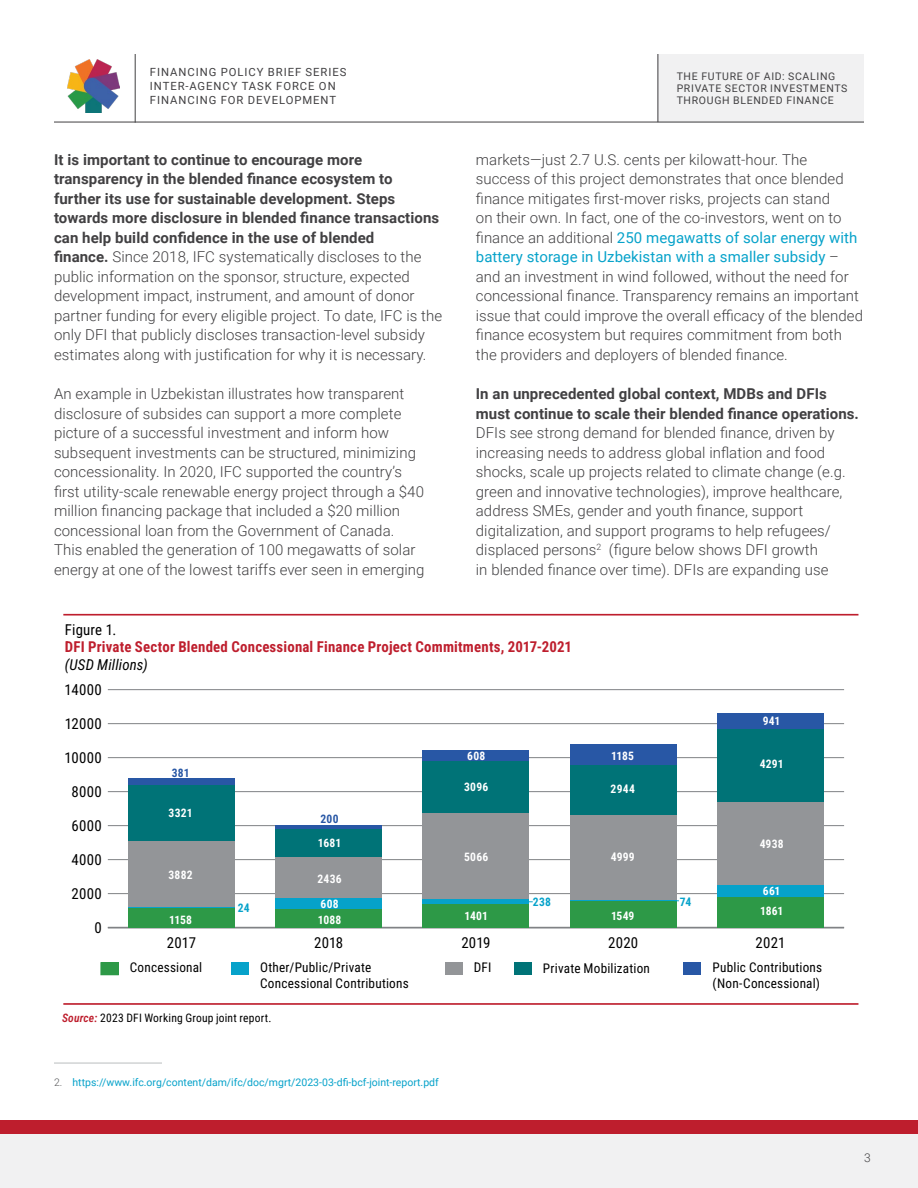
<style>
.page{position:relative;width:918px;height:1188px;background:#fff}
.page>*{position:absolute;margin:0;border:0;box-sizing:border-box;transform-origin:0 0}
.t1{font:300 15px/19.5px "Roboto";letter-spacing:.005em;color:#414042}
.t2{font:700 15px/19.5px "Roboto";letter-spacing:.005em;color:#414042}
.t3{font:700 14.85px "Roboto Condensed";letter-spacing:.015em;color:#be1e2d}
.t4{font:14.85px "Roboto Condensed";letter-spacing:.015em;color:#000}
.t5{font:italic 14.85px "Roboto Condensed";letter-spacing:.01em;color:#000}
.t6{font:13.2px/15.9px "Roboto Condensed";letter-spacing:.015em;color:#000}
.t7{font:300 12px "Roboto";color:#414042}
.t8{font:700 11.55px/25.2px "Roboto Condensed";letter-spacing:.02em;color:#fff}
.t9{font:11.55px "Roboto Condensed";letter-spacing:.02em;color:#000}
.t10{font:700 11.55px "Roboto Condensed";letter-spacing:.02em;color:#06a2ca}
.t11{font:700 11.55px "Roboto Condensed";letter-spacing:.02em;color:#2857a5}
.t12{font:11.25px/13.5px "Roboto";letter-spacing:.085em;color:#414042}
.t13{font:10.5px "Roboto";color:#06a2ca}
.t14{font:10.5px/12px "Roboto";letter-spacing:.065em;color:#414042}
.s1{font-weight:700}
.s2{font-weight:400;color:#06a2ca}
.s3{font-weight:600;font-style:italic;color:#be1e2d}
.s4{font-weight:300;color:#58595b}
</style>
<div class="page">
<div style="left:0;top:1134px;width:918px;height:54px;background:#f1f1f2"></div>
<div style="left:0;top:1120px;width:457px;height:14px;background:#be1e2d"></div>
<div style="left:457px;top:1120px;width:461px;height:14px;background:#be1e2d"></div>
<div style="left:658px;top:54px;width:206px;height:68px;background:#f1f1f2"></div>
<hr style="left:658px;top:54px;width:1px;height:68px;background:#414042">
<hr style="left:54px;top:1062px;width:108px;height:2px;background:#d1d3d4">
<img style="left:68px;top:59px;width:52px;height:54px">
<hr style="left:54px;top:122px;width:810px;height:1px;background:#414042">
<hr style="left:135px;top:54px;width:1px;height:69px;background:#414042">
<hr style="left:63px;top:614px;width:795px;height:2px;background:#be1e2d">
<hr style="left:63px;top:1003px;width:795px;height:2px;background:#be1e2d">
<hr style="left:108px;top:927px;width:736px;height:1px;background:#808285">
<hr style="left:108px;top:893px;width:736px;height:1px;background:#808285">
<hr style="left:108px;top:859px;width:736px;height:1px;background:#808285">
<hr style="left:108px;top:825px;width:736px;height:1px;background:#808285">
<hr style="left:108px;top:791px;width:736px;height:1px;background:#808285">
<hr style="left:108px;top:757px;width:736px;height:1px;background:#808285">
<hr style="left:108px;top:723px;width:736px;height:1px;background:#808285">
<hr style="left:108px;top:689px;width:736px;height:1px;background:#808285">
<div style="left:683px;top:963px;width:17px;height:12px;background:#2857a5"></div>
<div style="left:128px;top:779px;width:106px;height:6px;background:#2857a5"></div>
<hr style="left:276px;top:825px;width:106px;height:4px;background:#2857a5">
<div style="left:423px;top:751px;width:106px;height:10px;background:#2857a5"></div>
<div style="left:570px;top:745px;width:106px;height:20px;background:#2857a5"></div>
<div style="left:717px;top:713px;width:106px;height:16px;background:#2857a5"></div>
<div style="left:514px;top:963px;width:17px;height:12px;background:#007377"></div>
<div style="left:128px;top:785px;width:106px;height:57px;background:#007377"></div>
<div style="left:276px;top:829px;width:106px;height:28px;background:#007377"></div>
<div style="left:423px;top:761px;width:106px;height:53px;background:#007377"></div>
<div style="left:570px;top:765px;width:106px;height:50px;background:#007377"></div>
<div style="left:717px;top:729px;width:106px;height:73px;background:#007377"></div>
<div style="left:445px;top:963px;width:17px;height:12px;background:#939598"></div>
<div style="left:128px;top:842px;width:106px;height:65px;background:#939598"></div>
<div style="left:276px;top:857px;width:106px;height:42px;background:#939598"></div>
<div style="left:423px;top:814px;width:106px;height:86px;background:#939598"></div>
<div style="left:570px;top:815px;width:106px;height:85px;background:#939598"></div>
<div style="left:717px;top:802px;width:106px;height:84px;background:#939598"></div>
<div style="left:231px;top:963px;width:18px;height:12px;background:#06a2ca"></div>
<hr style="left:128px;top:907px;width:106px;height:1px;background:#06a2ca">
<div style="left:276px;top:899px;width:106px;height:10px;background:#06a2ca"></div>
<hr style="left:423px;top:900px;width:106px;height:4px;background:#06a2ca">
<hr style="left:570px;top:900px;width:106px;height:1px;background:#06a2ca">
<div style="left:717px;top:886px;width:106px;height:11px;background:#06a2ca"></div>
<div style="left:101px;top:963px;width:17px;height:12px;background:#2d9947"></div>
<div style="left:101px;top:962px;width:18px;height:13px;border:1px solid #2d9947"></div>
<div style="left:128px;top:908px;width:106px;height:20px;background:#2d9947"></div>
<div style="left:276px;top:909px;width:106px;height:19px;background:#2d9947"></div>
<div style="left:423px;top:904px;width:106px;height:24px;background:#2d9947"></div>
<div style="left:570px;top:901px;width:106px;height:27px;background:#2d9947"></div>
<div style="left:717px;top:897px;width:106px;height:31px;background:#2d9947"></div>
<p class="t12" style="left:150px;top:65px;width:198px">FINANCING POLICY BRIEF SERIES<br>INTER-AGENCY TASK FORCE ON<br>FINANCING FOR DEVELOPMENT</p>
<p class="t1" style="left:54px;top:149px;width:390px"><span class="s1">It is important to continue to encourage more transparency in the blended finance ecosystem to further its use for sustainable development. Steps towards more disclosure in blended finance transactions can help build confidence in the use of blended<br>finance.</span> Since 2018, IFC systematically discloses to the public information on the sponsor, structure, expected development impact, instrument, and amount of donor partner funding for every eligible project. To date, IFC is the only DFI that publicly discloses transaction-level subsidy estimates along with justification for why it is necessary.</p>
<p class="t1" style="left:54px;top:384px;width:372px">An example in Uzbekistan illustrates how transparent disclosure of subsides can support a more complete picture of a successful investment and inform how subsequent investments can be structured, minimizing concessionality. In 2020, IFC supported the country’s first utility-scale renewable energy project through a $40 million financing package that included a $20 million concessional loan from the Government of Canada.<br>This enabled the generation of 100 megawatts of solar energy at one of the lowest tariffs ever seen in emerging</p>
<p class="t14" style="left:677px;top:70px;width:172px">THE FUTURE OF AID: SCALING<br>PRIVATE SECTOR INVESTMENTS<br>THROUGH BLENDED FINANCE</p>
<p class="t1" style="left:476px;top:149px;width:389px">markets—just 2.7 U.S. cents per kilowatt-hour. The success of this project demonstrates that once blended finance mitigates first-mover risks, projects can stand<br>on their own. In fact, one of the co-investors, went on to finance an additional <span class="s2">250 megawatts of solar energy with battery storage in Uzbekistan with a smaller subsidy</span> – and an investment in wind followed, without the need for concessional finance. Transparency remains an important issue that could improve the overall efficacy of the blended finance ecosystem but requires commitment from both the providers and deployers of blended finance.</p>
<p class="t2" style="left:476px;top:384px;width:385px">In an unprecedented global context, MDBs and DFIs must continue to scale their blended finance operations.</p>
<p class="t1" style="left:476px;top:423px;width:371px">DFIs see strong demand for blended finance, driven by increasing needs to address global inflation and food shocks, scale up projects related to climate change (e.g. green and innovative technologies), improve healthcare, address SMEs, gender and youth finance, support digitalization, and support programs to help refugees/ displaced persons<sup>2</sup> (figure below shows DFI growth<br>in blended finance over time). DFIs are expanding use</p>
<p class="t4" style="left:65px;top:619px;width:53px">Figure 1.</p>
<p class="t3" style="left:65px;top:637px;width:509px">DFI Private Sector Blended Concessional Finance Project Commitments, 2017-2021</p>
<p class="t5" style="left:65px;top:655px;width:84px">(USD Millions)</p>
<p class="t4" style="left:64px;top:679px;width:39px">14000</p>
<p class="t4" style="left:65px;top:713px;width:39px">12000</p>
<p class="t4" style="left:65px;top:747px;width:39px">10000</p>
<p class="t4" style="left:72px;top:781px;width:32px">8000</p>
<p class="t4" style="left:71px;top:815px;width:32px">6000</p>
<p class="t4" style="left:71px;top:849px;width:32px">4000</p>
<p class="t4" style="left:72px;top:883px;width:32px">2000</p>
<p class="t4" style="left:95px;top:917px;width:9px">0</p>
<p class="t11" style="left:172px;top:765px;width:19px">381</p>
<p class="t8" style="left:169px;top:800px;width:25px">3321</p>
<p class="t8" style="left:169px;top:862px;width:26px">3882</p>
<p class="t8" style="left:169px;top:906px;width:24px">1158</p>
<p class="t10" style="left:238px;top:899px;width:13px">24</p>
<p class="t8" style="left:467px;top:743px;width:20px">608</p>
<p class="t8" style="left:611px;top:743px;width:24px">1185</p>
<p class="t8" style="left:464px;top:774px;width:26px">3096</p>
<p class="t11" style="left:321px;top:811px;width:20px">200</p>
<p class="t8" style="left:318px;top:830px;width:25px">1681</p>
<p class="t8" style="left:317px;top:866px;width:26px">2436<br>608</p>
<p class="t8" style="left:318px;top:906px;width:25px">1088</p>
<p class="t8" style="left:465px;top:903px;width:25px">1401</p>
<p class="t8" style="left:464px;top:844px;width:26px">5066</p>
<p class="t8" style="left:611px;top:776px;width:26px">2944</p>
<p class="t8" style="left:611px;top:844px;width:25px">4999</p>
<p class="t10" style="left:533px;top:893px;width:20px">238</p>
<p class="t10" style="left:680px;top:893px;width:13px">74</p>
<p class="t8" style="left:611px;top:903px;width:25px">1549</p>
<p class="t8" style="left:763px;top:708px;width:19px">941</p>
<p class="t8" style="left:760px;top:751px;width:25px">4291</p>
<p class="t8" style="left:760px;top:831px;width:25px">4938</p>
<p class="t8" style="left:760px;top:880px;width:24px;line-height:20.5px">661<br>1861</p>
<p class="t4" style="left:167px;top:932px;width:31px">2017</p>
<p class="t4" style="left:314px;top:932px;width:31px">2018</p>
<p class="t4" style="left:461px;top:932px;width:31px">2019</p>
<p class="t4" style="left:608px;top:932px;width:32px">2020</p>
<p class="t4" style="left:755px;top:932px;width:31px">2021</p>
<p class="t6" style="left:130px;top:959px;width:74px">Concessional</p>
<p class="t6" style="left:260px;top:959px;width:113px">Other/Public/Private</p>
<p class="t6" style="left:474px;top:959px;width:19px">DFI</p>
<p class="t6" style="left:543px;top:959px;width:108px">Private Mobilization</p>
<p class="t6" style="left:260px;top:975px;width:150px">Concessional Contributions</p>
<p class="t6" style="left:713px;top:959px;width:111px">Public Contributions (Non-Concessional)</p>
<p class="t9" style="left:62px;top:1010px;width:211px"><span class="s3">Source:</span> 2023 DFI Working Group joint report.</p>
<p class="t13" style="left:54px;top:1075px;width:386px"><span class="s4">2.</span> https://www.ifc.org/content/dam/ifc/doc/mgrt/2023-03-dfi-bcf-joint-report.pdf</p>
<p class="t7" style="left:864px;top:1150px;width:8px">3</p>
</div>
